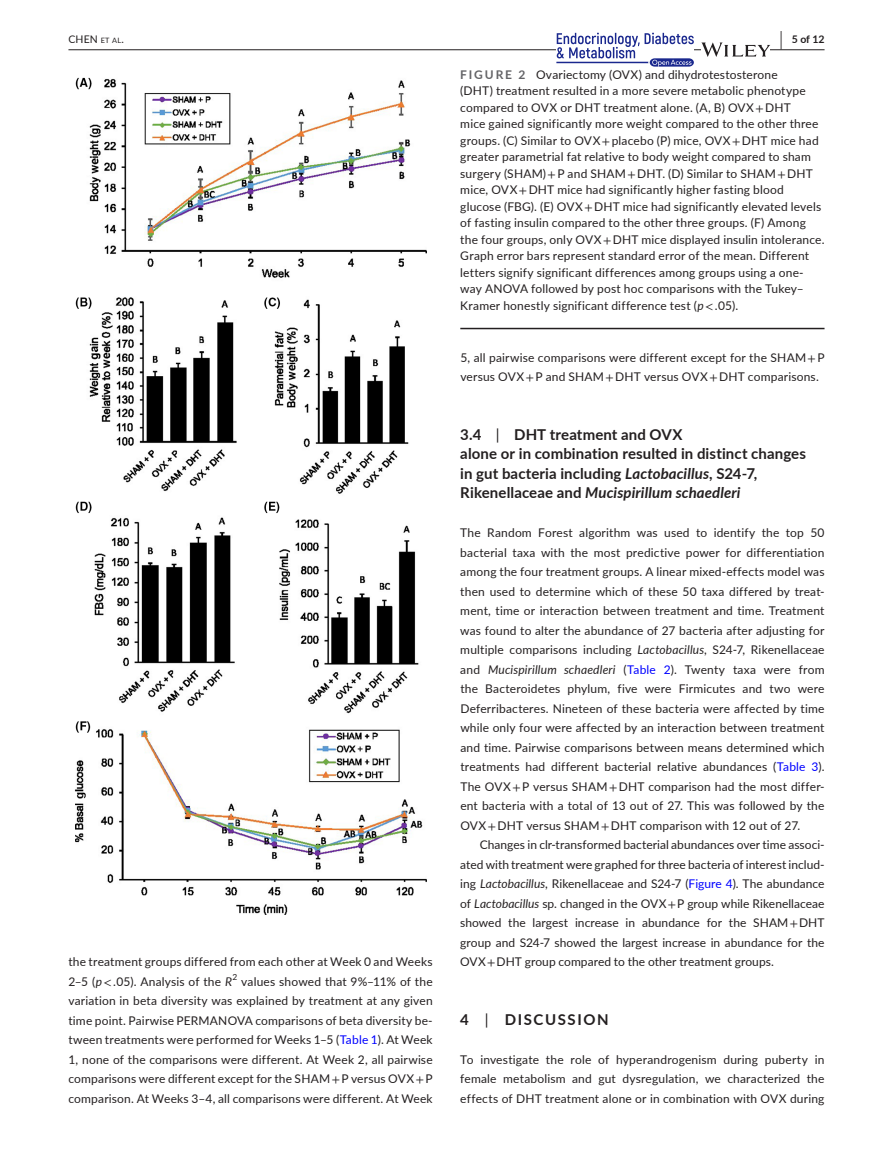
<style>
.page{position:relative;width:893px;height:1174px;background:#fff}
.page>*{position:absolute;margin:0;border:0;box-sizing:border-box;transform-origin:0 0}
.t1{font:700 15px/19.5px "Lato";letter-spacing:.01em;color:#231f20}
.t2{font:700 15px "Lato";letter-spacing:.11em;color:#231f20}
.t3{font:12px/19.5px "Lato";letter-spacing:.015em;color:#231f20;text-align:justify}
.t4{font:10.5px "Lato";color:#231f20}
.t5{font:700 10.5px "Lato";color:#231f20}
.s1{font-size:7.35px}
.s2{font-size:19.5px}
.s3{font-weight:700;color:#636366}
.s4{font-family:"STIX"}
.s5{font-style:italic}
.s6{color:#00f}
.s7{font-weight:400}
</style>
<div class="page">
<hr style="left:68px;top:49px;width:756px;height:1px;background:#231f20">
<svg style="left:556px;top:33px;width:138px;height:34px"></svg>
<svg style="left:701px;top:42px;width:69px;height:15px"></svg>
<hr style="left:460px;top:328px;width:364px;height:1px;background:#231f20">
<img style="left:74px;top:77px;width:353px;height:838px">
<p class="t4" style="left:68px;top:31px;width:57px">CHEN <span class="s1">et al</span>.</p>
<p class="t5" style="left:780px;top:31px;width:46px"><span class="s2">|</span> 5 of 12</p>
<p class="t3" style="left:460px;top:66px;width:366px;line-height:16.5px;text-align:left"><span class="s3">FIGURE 2</span> Ovariectomy (OVX) and dihydrotestosterone<br>(DHT) treatment resulted in a more severe metabolic phenotype compared to OVX or DHT treatment alone. (A, B) OVX <span class="s4">+</span> DHT<br>mice gained significantly more weight compared to the other three groups. (C) Similar to OVX <span class="s4">+</span> placebo (P) mice, OVX <span class="s4">+</span> DHT mice had greater parametrial fat relative to body weight compared to sham surgery (SHAM) <span class="s4">+</span> P and SHAM <span class="s4">+</span> DHT. (D) Similar to SHAM <span class="s4">+</span> DHT mice, OVX <span class="s4">+</span> DHT mice had significantly higher fasting blood glucose (FBG). (E) OVX <span class="s4">+</span> DHT mice had significantly elevated levels of fasting insulin compared to the other three groups. (F) Among the four groups, only OVX <span class="s4">+</span> DHT mice displayed insulin intolerance.<br>Graph error bars represent standard error of the mean. Different letters signify significant differences among groups using a one&shy;way ANOVA followed by post hoc comparisons with the Tukey– Kramer honestly significant difference test (<span class="s5">p</span><span class="s4">&lt;</span> .05).</p>
<p class="t3" style="left:68px;top:951px;width:366px">the treatment groups differed from each other at Week 0 and Weeks 2–5 (<span class="s5">p</span><span class="s4">&lt;</span> .05). Analysis of the <span class="s5">R</span><sup>2</sup> values showed that 9%–11% of the variation in beta diversity was explained by treatment at any given time point. Pairwise PERMANOVA comparisons of beta diversity be&shy;tween treatments were performed for Weeks 1–5 (<span class="s6">Table 1</span>). At Week 1, none of the comparisons were different. At Week 2, all pairwise comparisons were different except for the SHAM <span class="s4">+</span> P versus OVX <span class="s4">+</span> P comparison. At Weeks 3–4, all comparisons were different. At Week</p>
<p class="t3" style="left:460px;top:347px;width:366px">5, all pairwise comparisons were different except for the SHAM <span class="s4">+</span> P versus OVX <span class="s4">+</span> P and SHAM <span class="s4">+</span> DHT versus OVX <span class="s4">+</span> DHT comparisons.</p>
<p class="t1" style="left:460px;top:424px;width:347px">3.4 <span class="s7">|</span> DHT treatment and OVX<br>alone or in combination resulted in distinct changes in gut bacteria including <span class="s5">Lactobacillus</span>, S24-7, Rikenellaceae and <span class="s5">Mucispirillum schaedleri</span></p>
<p class="t3" style="left:460px;top:522px;width:366px">The Random Forest algorithm was used to identify the top 50 bacterial taxa with the most predictive power for differentiation among the four treatment groups. A linear mixed-effects model was then used to determine which of these 50 taxa differed by treat&shy;ment, time or interaction between treatment and time. Treatment was found to alter the abundance of 27 bacteria after adjusting for multiple comparisons including <span class="s5">Lactobacillus</span>, S24-7, Rikenellaceae and <span class="s5">Mucispirillum schaedleri</span> (<span class="s6">Table 2</span>). Twenty taxa were from the Bacteroidetes phylum, five were Firmicutes and two were Deferribacteres. Nineteen of these bacteria were affected by time while only four were affected by an interaction between treatment and time. Pairwise comparisons between means determined which treatments had different bacterial relative abundances (<span class="s6">Table 3</span>).<br>The OVX <span class="s4">+</span> P versus SHAM <span class="s4">+</span> DHT comparison had the most differ&shy;ent bacteria with a total of 13 out of 27. This was followed by the OVX <span class="s4">+</span> DHT versus SHAM <span class="s4">+</span> DHT comparison with 12 out of 27.</p>
<p class="t3" style="left:460px;top:834px;width:366px;text-indent:20px">Changes in clr-transformed bacterial abundances over time associ&shy;ated with treatment were graphed for three bacteria of interest includ&shy;ing <span class="s5">Lactobacillus</span>, Rikenellaceae and S24-7 (<span class="s6">Figure 4</span>). The abundance of <span class="s5">Lactobacillus</span> sp. changed in the OVX <span class="s4">+</span> P group while Rikenellaceae showed the largest increase in abundance for the SHAM <span class="s4">+</span> DHT group and S24-7 showed the largest increase in abundance for the OVX <span class="s4">+</span> DHT group compared to the other treatment groups.</p>
<p class="t2" style="left:460px;top:1008px;width:150px">4 <span class="s7">|</span> DISCUSSION</p>
<p class="t3" style="left:460px;top:1049px;width:366px">To investigate the role of hyperandrogenism during puberty in female metabolism and gut dysregulation, we characterized the effects of DHT treatment alone or in combination with OVX during</p>
</div>
